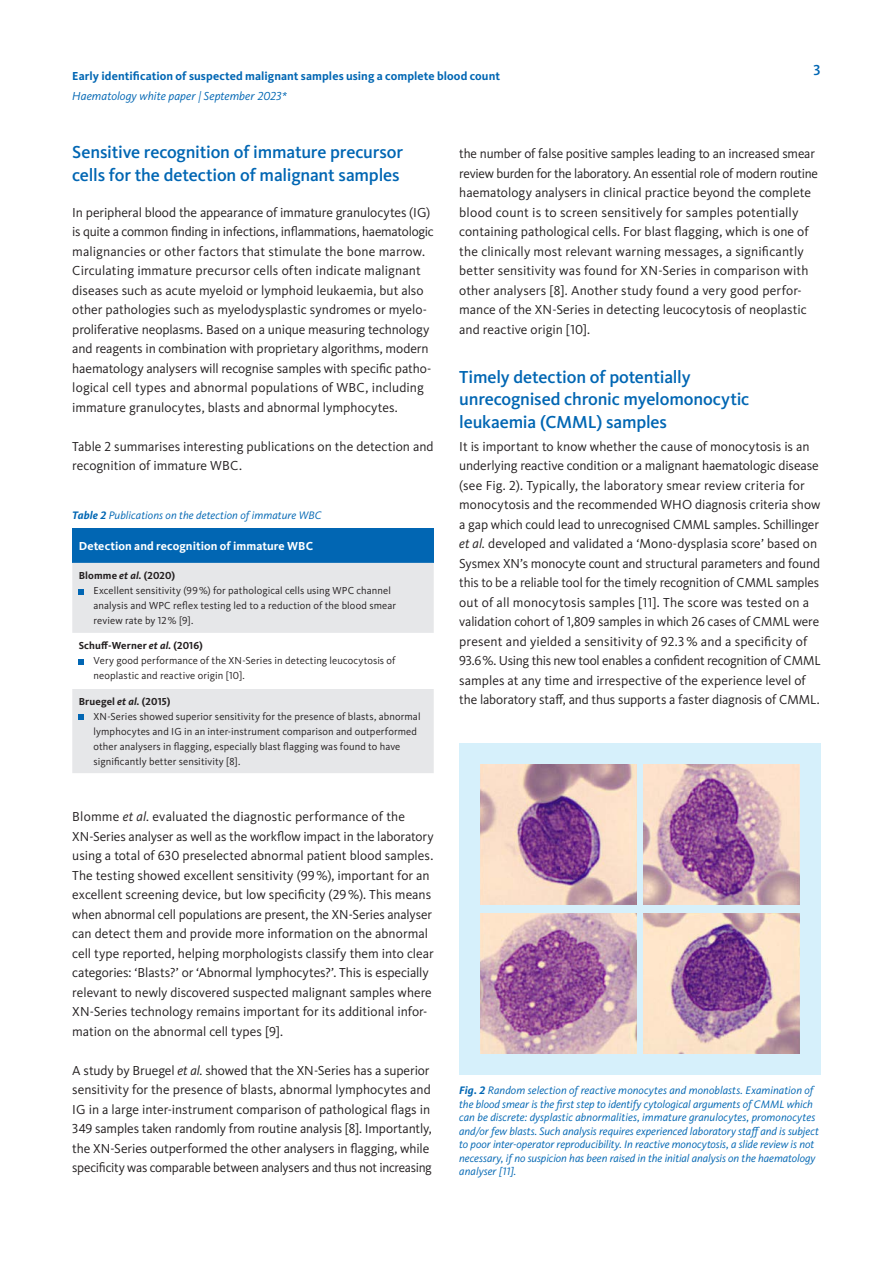
<style>
.page{position:relative;width:893px;height:1263px;background:#fff}
.page>*{position:absolute;margin:0;border:0;box-sizing:border-box;transform-origin:0 0}
.t1{font:500 18px/22.5px "Kievit Pro";letter-spacing:-.01em;color:#0166b3}
.t2{font:500 15px "Kievit Pro";color:#0166b3}
.t3{font:13.5px/19.5px "Kievit Pro";letter-spacing:-.005em;color:#231f20}
.t4{font:700 12px "Kievit Pro";letter-spacing:.005em;color:#0166b3}
.t5{font:italic 12px "Kievit Pro";letter-spacing:.005em;color:#0166b3}
.t6{font:700 12px "Kievit Pro";letter-spacing:.005em;color:#fff}
.t7{font:italic 11.25px/13.5px "Kievit Pro";color:#0166b3}
.t8{font:10.5px/15px "Kievit Pro";letter-spacing:.01em;color:#231f20}
.s1{font-weight:700}
.s2{font-weight:700;font-style:italic}
.s3{font-style:italic}
</style>
<div class="page">
<div style="left:459px;top:743px;width:362px;height:332px;background:#d6f0fb"></div>
<img style="left:480px;top:765px;width:156px;height:140px">
<img style="left:480px;top:913px;width:156px;height:141px">
<img style="left:644px;top:765px;width:155px;height:140px">
<img style="left:644px;top:913px;width:155px;height:141px">
<div style="left:72px;top:529px;width:362px;height:34px;background:#0166b3"></div>
<div style="left:72px;top:563px;width:362px;height:210px;background:#e6e7e9"></div>
<div style="left:72px;top:633px;width:362px;height:55px;background:#fff"></div>
<svg style="left:79px;top:589px;width:5px;height:5px"></svg>
<svg style="left:79px;top:659px;width:5px;height:5px"></svg>
<svg style="left:79px;top:714px;width:5px;height:6px"></svg>
<p class="t4" style="left:72px;top:69px;width:429px">Early identification of suspected malignant samples using a complete blood count</p>
<p class="t5" style="left:72px;top:89px;width:216px">Haematology white paper | September 2023*</p>
<p class="t2" style="left:813px;top:61px;width:9px">3</p>
<h1 class="t1" style="left:72px;top:141px;width:332px">Sensitive recognition of immature precursor cells for the detection of malignant samples</h1>
<p class="t3" style="left:72px;top:202px;width:363px">In peripheral blood the appearance of immature granulocytes (IG) is quite a common finding in infections, inflammations, haematologic malignancies or other factors that stimulate the bone marrow.<br>Circulating immature precursor cells often indicate malignant diseases such as acute myeloid or lymphoid leukaemia, but also other pathologies such as myelodysplastic syndromes or myelo&shy;proliferative neoplasms. Based on a unique measuring technology and reagents in combination with proprietary algorithms, modern haematology analysers will recognise samples with specific patho&shy;logical cell types and abnormal populations of WBC, including immature granulocytes, blasts and abnormal lymphocytes.</p>
<p class="t3" style="left:72px;top:436px;width:363px">Table 2 summarises interesting publications on the detection and recognition of immature WBC.</p>
<p class="t7" style="left:72px;top:508px;width:251px"><span class="s1">Table 2</span> Publications on the detection of immature WBC</p>
<p class="t6" style="left:79px;top:539px;width:236px">Detection and recognition of immature WBC</p>
<p class="t8" style="left:94px;top:568px;width:304px;text-indent:-15px"><span class="s1">Blomme</span> <span class="s2">et al.</span> <span class="s1">(2020)<br></span>Excellent sensitivity (99%) for pathological cells using WPC channel analysis and WPC reflex testing led to a reduction of the blood smear review rate by 12% [9].</p>
<p class="t8" style="left:94px;top:638px;width:303px;text-indent:-15px"><span class="s1">Schuff-Werner</span> <span class="s2">et al.</span> <span class="s1">(2016)<br></span>Very good performance of the XN-Series in detecting leucocytosis of neoplastic and reactive origin [10].</p>
<p class="t8" style="left:94px;top:693px;width:328px;text-indent:-15px"><span class="s1">Bruegel</span> <span class="s2">et al.</span> <span class="s1">(2015)<br></span>XN-Series showed superior sensitivity for the presence of blasts, abnormal lymphocytes and IG in an inter-instrument comparison and outperformed other analysers in flagging, especially blast flagging was found to have significantly better sensitivity [8].</p>
<p class="t3" style="left:72px;top:807px;width:363px">Blomme <span class="s3">et al.</span> evaluated the diagnostic performance of the XN-Series analyser as well as the workflow impact in the laboratory using a total of 630 preselected abnormal patient blood samples.<br>The testing showed excellent sensitivity (99%), important for an excellent screening device, but low specificity (29%). This means when abnormal cell populations are present, the XN-Series analyser can detect them and provide more information on the abnormal cell type reported, helping morphologists classify them into clear categories: ‘Blasts?’ or ‘Abnormal lymphocytes?’. This is especially relevant to newly discovered suspected malignant samples where XN-Series technology remains important for its additional infor&shy;mation on the abnormal cell types [9].</p>
<p class="t3" style="left:72px;top:1060px;width:361px">A study by Bruegel <span class="s3">et al.</span> showed that the XN-Series has a superior sensitivity for the presence of blasts, abnormal lymphocytes and IG in a large inter-instrument comparison of pathological flags in 349 samples taken randomly from routine analysis [8]. Importantly, the XN-Series outperformed the other analysers in flagging, while specificity was comparable between analysers and thus not increasing</p>
<p class="t3" style="left:459px;top:144px;width:360px">the number of false positive samples leading to an increased smear review burden for the laboratory. An essential role of modern routine haematology analysers in clinical practice beyond the complete blood count is to screen sensitively for samples potentially containing pathological cells. For blast flagging, which is one of the clinically most relevant warning messages, a significantly better sensitivity was found for XN-Series in comparison with other analysers [8]. Another study found a very good perfor&shy;mance of the XN-Series in detecting leucocytosis of neoplastic and reactive origin [10].</p>
<h1 class="t1" style="left:459px;top:365px;width:292px">Timely detection of potentially unrecognised chronic myelomonocytic leukaemia (CMML) samples</h1>
<p class="t3" style="left:459px;top:436px;width:363px">It is important to know whether the cause of monocytosis is an underlying reactive condition or a malignant haematologic disease (see Fig. 2). Typically, the laboratory smear review criteria for monocytosis and the recommended WHO diagnosis criteria show a gap which could lead to unrecognised CMML samples. Schillinger <span class="s3">et al.</span> developed and validated a ‘Mono-dysplasia score’ based on Sysmex XN’s monocyte count and structural parameters and found this to be a reliable tool for the timely recognition of CMML samples out of all monocytosis samples [11]. The score was tested on a validation cohort of 1,809 samples in which 26 cases of CMML were present and yielded a sensitivity of 92.3 % and a specificity of 93.6%. Using this new tool enables a confident recognition of CMML samples at any time and irrespective of the experience level of the laboratory staff, and thus supports a faster diagnosis of CMML.</p>
<p class="t7" style="left:459px;top:1084px;width:361px"><span class="s1">Fig. 2</span> Random selection of reactive monocytes and monoblasts. Examination of the blood smear is the first step to identify cytological arguments of CMML which can be discrete: dysplastic abnormalities, immature granulocytes, promonocytes and/or few blasts. Such analysis requires experienced laboratory staff and is subject to poor inter-operator reproducibility. In reactive monocytosis, a slide review is not necessary, if no suspicion has been raised in the initial analysis on the haematology analyser [11].</p>
</div>
